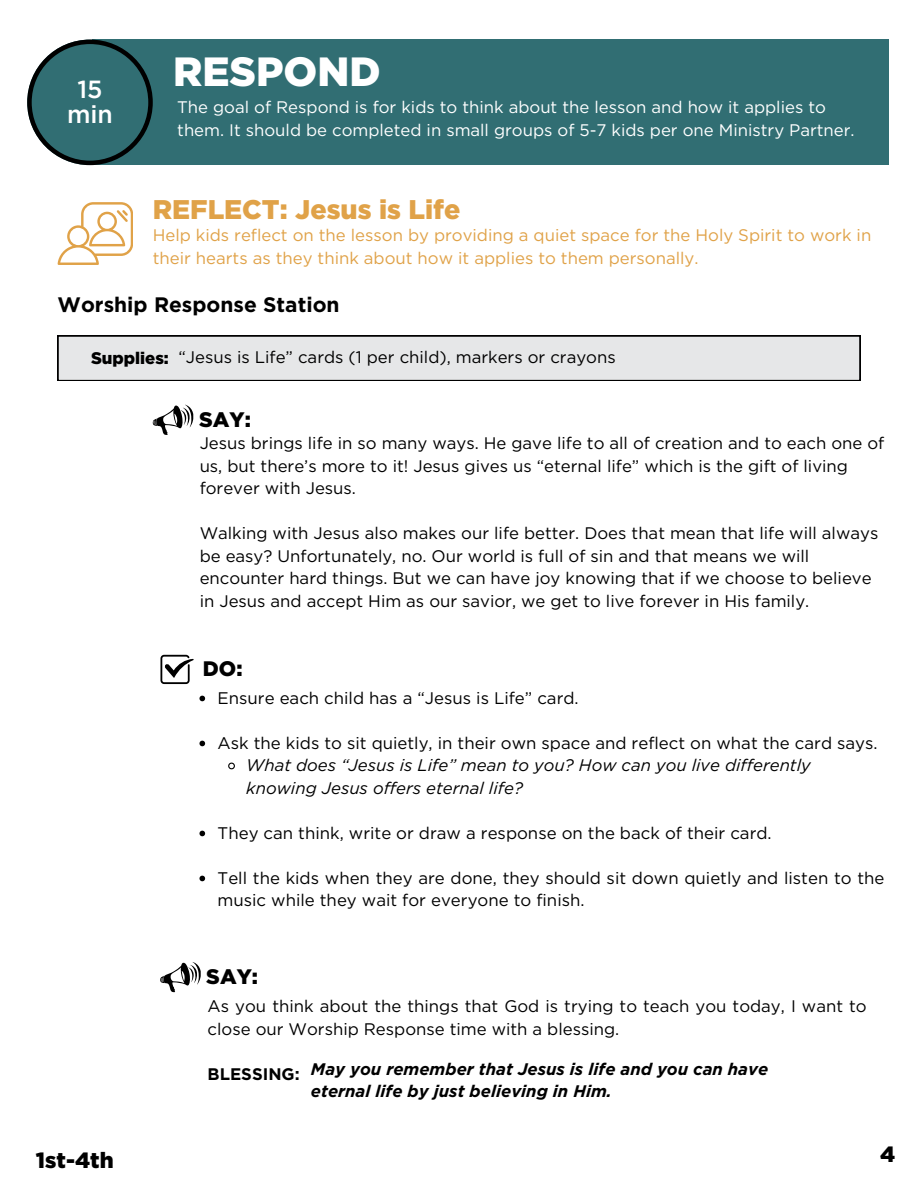
<style>
.page{position:relative;width:918px;height:1188px;background:#fff}
.page>*{position:absolute;margin:0;border:0;box-sizing:border-box;transform-origin:0 0}
.t1{font:900 40.8px "Gotham";color:#fff}
.t2{font:900 27px "Gotham";color:#e0a248}
.t3{font:500 24.75px/24.8px "Gotham";color:#fff;text-align:center}
.t4{font:900 22.05px "Gotham";color:#000}
.t5{font:700 21px "Gotham";color:#000}
.t6{font:900 21px "Gotham";color:#000}
.t7{font:16.8px/22.5px "Gotham";color:#000}
.t8{font:16.8px/22.5px "Gotham";color:#fff}
.t9{font:16.8px/22.5px "Gotham";color:#e0a248}
.t10{font:italic 16.8px/22.5px "Gotham";color:#000}
.t11{font:italic 700 16.8px/22.5px "Gotham";color:#000}
.t12{font:900 16.8px "Gotham";color:#000}
.t13{font:700 16.8px "Gotham";color:#000}
</style>
<div class="page">
<div style="left:92px;top:40px;width:797px;height:125px;background:#316e73"></div>
<svg style="left:27px;top:40px;width:126px;height:125px"></svg>
<svg style="left:153px;top:405px;width:40px;height:30px"></svg>
<div style="left:58px;top:336px;width:802px;height:45px;background:#e6e7e8"></div>
<svg style="left:199px;top:696px;width:6px;height:5px"></svg>
<svg style="left:199px;top:741px;width:6px;height:5px"></svg>
<svg style="left:228px;top:762px;width:7px;height:8px"></svg>
<svg style="left:199px;top:831px;width:6px;height:5px"></svg>
<svg style="left:199px;top:876px;width:6px;height:5px"></svg>
<svg style="left:160px;top:655px;width:34px;height:29px"></svg>
<svg style="left:58px;top:202px;width:75px;height:63px"></svg>
<svg style="left:160px;top:962px;width:41px;height:30px"></svg>
<h3 class="t3" style="left:67px;top:76px;width:47px">15 min</h3>
<h1 class="t1" style="left:173px;top:48px;width:209px">RESPOND</h1>
<p class="t8" style="left:177px;top:96px;width:679px">The goal of Respond is for kids to think about the lesson and how it applies to them. It should be completed in small groups of 5-7 kids per one Ministry Partner.</p>
<h4 class="t2" style="left:153px;top:194px;width:309px">REFLECT: Jesus is Life</h4>
<h6 class="t9" style="left:153px;top:224px;width:720px">Help kids reflect on the lesson by providing a quiet space for the Holy Spirit to work in their hearts as they think about how it applies to them personally.</h6>
<p class="t5" style="left:58px;top:292px;width:284px">Worship Response Station</p>
<p class="t12" style="left:91px;top:348px;width:79px">Supplies:</p>
<p class="t7" style="left:178px;top:347px;width:439px">“Jesus is Life” cards (1 per child), markers or crayons</p>
<p class="t6" style="left:199px;top:407px;width:53px">SAY:</p>
<h2 class="t7" style="left:200px;top:432px;width:686px">Jesus brings life in so many ways. He gave life to all of creation and to each one of us, but there’s more to it! Jesus gives us “eternal life” which is the gift of living forever with Jesus.</h2>
<h2 class="t7" style="left:200px;top:522px;width:680px">Walking with Jesus also makes our life better. Does that mean that life will always be easy? Unfortunately, no. Our world is full of sin and that means we will encounter hard things. But we can have joy knowing that if we choose to believe in Jesus and accept Him as our savior, we get to live forever in His family.</h2>
<p class="t6" style="left:203px;top:657px;width:41px">DO:</p>
<h3 class="t7" style="left:218px;top:686px;width:363px">Ensure each child has a “Jesus is Life” card.</h3>
<p class="t7" style="left:218px;top:731px;width:662px">Ask the kids to sit quietly, in their own space and reflect on what the card says.</p>
<p class="t10" style="left:246px;top:754px;width:566px">What does “Jesus is Life” mean to you? How can you live differently knowing Jesus offers eternal life?</p>
<p class="t7" style="left:218px;top:821px;width:556px">They can think, write or draw a response on the back of their card.</p>
<p class="t7" style="left:218px;top:866px;width:668px">Tell the kids when they are done, they should sit down quietly and listen to the music while they wait for everyone to finish.</p>
<h3 class="t6" style="left:206px;top:964px;width:53px">SAY:</h3>
<p class="t4" style="left:36px;top:1148px;width:79px">1st-4th</p>
<p class="t7" style="left:208px;top:995px;width:661px">As you think about the things that God is trying to teach you today, I want to close our Worship Response time with a blessing.</p>
<p class="t13" style="left:208px;top:1064px;width:93px">BLESSING:</p>
<h4 class="t11" style="left:311px;top:1058px;width:459px">May you remember that Jesus is life and you can have eternal life by just believing in Him.</h4>
<p class="t4" style="left:880px;top:1142px;width:17px">4</p>
</div>
